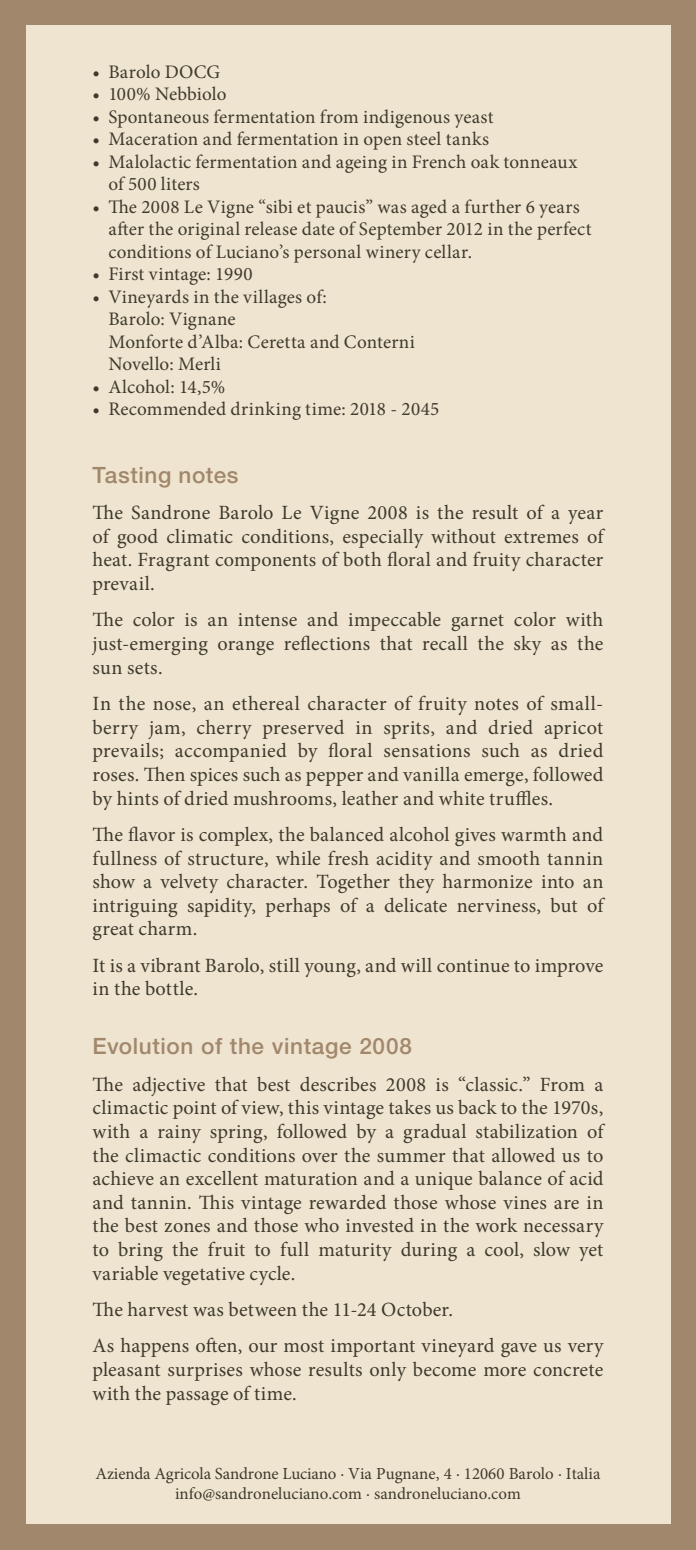
<style>
.page{position:relative;width:696px;height:1550px;background:#fff}
.page>*{position:absolute;margin:0;border:0;box-sizing:border-box;transform-origin:0 0}
.t1{font:500 22.5px "Helvetica Neue LT Std";letter-spacing:.025em;color:#a1876c}
.No_Spacing{font:20.25px/23.6px "Minion Pro";letter-spacing:.01em;color:#3e3a2d;text-align:justify}
.t2{font:19.12px/22.5px "Minion Pro";letter-spacing:.01em;color:#3e3a2d}
.t3{font:16.88px "Minion Pro";color:#3e3a2d}
</style>
<div class="page">
<div style="left:0;top:0;width:695px;height:1550px;background:#a1876c"></div>
<div style="left:26px;top:26px;width:644px;height:1498px;background:#efe4d0"></div>
<p class="t2" style="left:92px;top:60px;width:129px">• Barolo DOCG</p>
<p class="t2" style="left:92px;top:83px;width:135px">• 100% Nebbiolo</p>
<p class="t2" style="left:92px;top:105px;width:402px">• Spontaneous fermentation from indigenous yeast</p>
<p class="t2" style="left:92px;top:128px;width:398px">• Maceration and fermentation in open steel tanks</p>
<p class="t2" style="left:108px;top:150px;width:470px;text-indent:-16px">• Malolactic fermentation and ageing in French oak tonneaux of 500 liters</p>
<p class="t2" style="left:108px;top:195px;width:484px;text-indent:-16px">• The 2008 Le Vigne “sibi et paucis” was aged a further 6 years after the original release date of September 2012 in the perfect conditions of Luciano’s personal winery cellar.</p>
<p class="t2" style="left:92px;top:263px;width:161px">• First vintage: 1990</p>
<p class="t2" style="left:92px;top:285px;width:235px">• Vineyards in the villages of:</p>
<p class="t2" style="left:108px;top:308px;width:129px">Barolo: Vignane</p>
<p class="t2" style="left:108px;top:330px;width:308px">Monforte d’Alba: Ceretta and Conterni</p>
<p class="t2" style="left:108px;top:353px;width:114px">Novello: Merli</p>
<p class="t2" style="left:92px;top:375px;width:134px">• Alcohol: 14,5%</p>
<p class="t2" style="left:92px;top:398px;width:348px">• Recommended drinking time: 2018 - 2045</p>
<p class="t1" style="left:92px;top:461px;width:147px">Tasting notes</p>
<p class="No_Spacing" style="left:92px;top:501px;width:512px">The Sandrone Barolo Le Vigne 2008 is the result of a year of good climatic conditions, especially without extremes of heat. Fragrant components of both floral and fruity character prevail.</p>
<p class="No_Spacing" style="left:92px;top:608px;width:512px">The color is an intense and impeccable garnet color with just-emerging orange reflections that recall the sky as the sun sets.</p>
<p class="No_Spacing" style="left:92px;top:692px;width:512px">In the nose, an ethereal character of fruity notes of small&shy;berry jam, cherry preserved in sprits, and dried apricot prevails; accompanied by floral sensations such as dried roses. Then spices such as pepper and vanilla emerge, followed by hints of dried mushrooms, leather and white truffles.</p>
<p class="No_Spacing" style="left:92px;top:823px;width:512px">The flavor is complex, the balanced alcohol gives warmth and fullness of structure, while fresh acidity and smooth tannin show a velvety character. Together they harmonize into an intriguing sapidity, perhaps of a delicate nerviness, but of great charm.</p>
<p class="No_Spacing" style="left:92px;top:954px;width:512px">It is a vibrant Barolo, still young, and will continue to improve in the bottle.</p>
<p class="t1" style="left:92px;top:1033px;width:320px">Evolution of the vintage 2008</p>
<p class="No_Spacing" style="left:92px;top:1072px;width:512px">The adjective that best describes 2008 is “classic.” From a climactic point of view, this vintage takes us back to the 1970s, with a rainy spring, followed by a gradual stabilization of the climactic conditions over the summer that allowed us to achieve an excellent maturation and a unique balance of acid and tannin. This vintage rewarded those whose vines are in the best zones and those who invested in the work necessary to bring the fruit to full maturity during a cool, slow yet variable vegetative cycle.</p>
<p class="No_Spacing" style="left:92px;top:1298px;width:362px">The harvest was between the 11-24 October.</p>
<p class="No_Spacing" style="left:92px;top:1334px;width:512px">As happens often, our most important vineyard gave us very pleasant surprises whose results only become more concrete with the passage of time.</p>
<p class="t3" style="left:95px;top:1462px;width:506px">Azienda Agricola Sandrone Luciano · Via Pugnane, 4 · 12060 Barolo · Italia</p>
<p class="t3" style="left:175px;top:1482px;width:347px">info@sandroneluciano.com · sandroneluciano.com</p>
</div>
